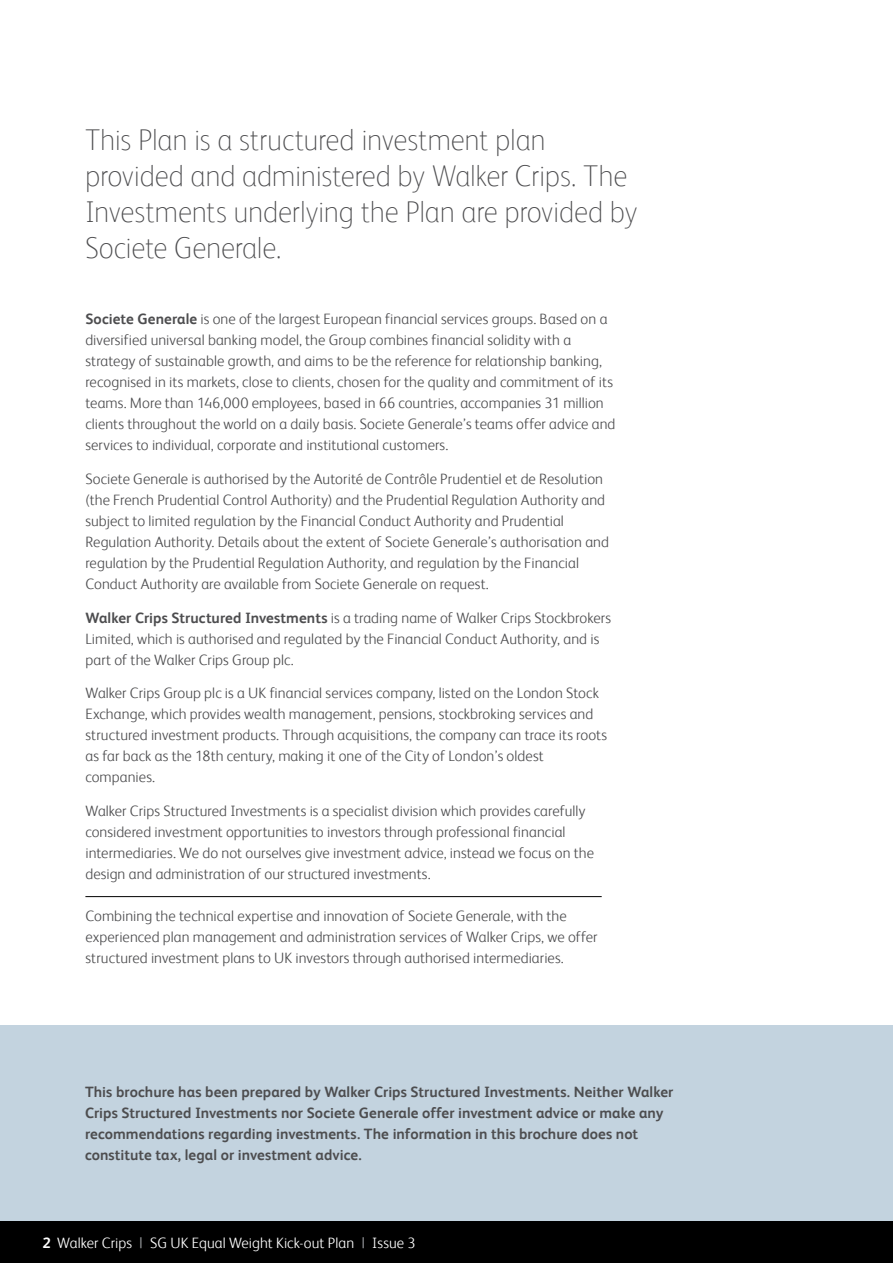
<style>
.page{position:relative;width:893px;height:1263px;background:#fff}
.page>*{position:absolute;margin:0;border:0;box-sizing:border-box;transform-origin:0 0}
.t1{font:100 30px/36px "FS Albert";letter-spacing:-.01em;color:#4d4d4f}
.t2{font:300 15px/21px "FS Albert";letter-spacing:.005em;color:#4d4d4f}
.t3{font:700 15px/21px "FS Albert";letter-spacing:.005em;color:#4d4d4f}
.t4{font:300 15px "FS Albert";letter-spacing:.005em;color:#fff}
.s1{font-weight:700}
.s2{font-weight:400;color:#939598}
</style>
<div class="page">
<div style="left:0;top:1220px;width:893px;height:43px;background:#000"></div>
<div style="left:0;top:1025px;width:893px;height:195px;background:#c3d3df"></div>
<hr style="left:85px;top:896px;width:517px;height:1px;background:#000">
<h1 class="t1" style="left:85px;top:122px;width:554px">This Plan is a structured investment plan provided and administered by Walker Crips. The Investments underlying the Plan are provided by Societe Generale.</h1>
<p class="t2" style="left:85px;top:308px;width:532px"><span class="s1">Societe Generale</span> is one of the largest European financial services groups. Based on a diversified universal banking model, the Group combines financial solidity with a strategy of sustainable growth, and aims to be the reference for relationship banking, recognised in its markets, close to clients, chosen for the quality and commitment of its teams. More than 146,000 employees, based in 66 countries, accompanies 31 million clients throughout the world on a daily basis. Societe Generale’s teams offer advice and services to individual, corporate and institutional customers.</p>
<p class="t2" style="left:85px;top:468px;width:525px">Societe Generale is authorised by the Autorité de Contrôle Prudentiel et de Resolution (the French Prudential Control Authority) and the Prudential Regulation Authority and subject to limited regulation by the Financial Conduct Authority and Prudential Regulation Authority. Details about the extent of Societe Generale’s authorisation and regulation by the Prudential Regulation Authority, and regulation by the Financial Conduct Authority are available from Societe Generale on request.</p>
<p class="t2" style="left:85px;top:607px;width:527px"><span class="s1">Walker Crips Structured Investments</span> is a trading name of Walker Crips Stockbrokers<br>Limited, which is authorised and regulated by the Financial Conduct Authority, and is part of the Walker Crips Group plc.</p>
<p class="t2" style="left:85px;top:682px;width:523px">Walker Crips Group plc is a UK financial services company, listed on the London Stock Exchange, which provides wealth management, pensions, stockbroking services and structured investment products. Through acquisitions, the company can trace its roots as far back as the 18th century, making it one of the City of London’s oldest companies.</p>
<p class="t2" style="left:85px;top:800px;width:510px">Walker Crips Structured Investments is a specialist division which provides carefully considered investment opportunities to investors through professional financial intermediaries. We do not ourselves give investment advice, instead we focus on the design and administration of our structured investments.</p>
<p class="t2" style="left:85px;top:905px;width:514px">Combining the technical expertise and innovation of Societe Generale, with the experienced plan management and administration services of Walker Crips, we offer structured investment plans to UK investors through authorised intermediaries.</p>
<p class="t3" style="left:85px;top:1081px;width:590px">This brochure has been prepared by Walker Crips Structured Investments. Neither Walker Crips Structured Investments nor Societe Generale offer investment advice or make any recommendations regarding investments. The information in this brochure does not constitute tax, legal or investment advice.</p>
<p class="t4" style="left:43px;top:1234px;width:374px"><span class="s1">2</span> Walker Crips <span class="s2">|</span> SG UK Equal Weight Kick-out Plan <span class="s2">|</span> Issue 3</p>
</div>
